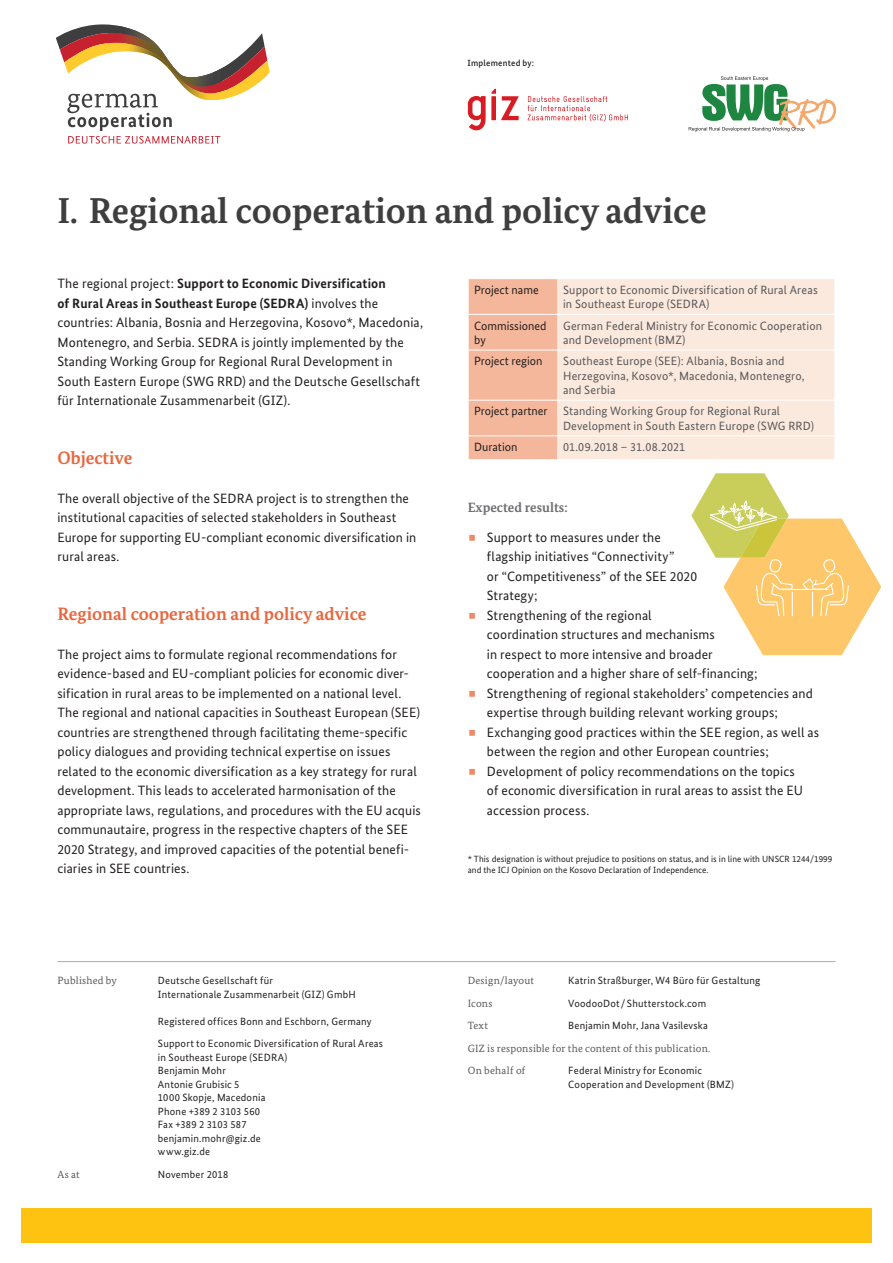
<style>
.page{position:relative;width:893px;height:1263px;background:#fff}
.page>*{position:absolute;margin:0;border:0;box-sizing:border-box;transform-origin:0 0}
.t1{font:700 36px "Bundes Serif";color:#3e3e3f}
.t2{font:700 18px "Bundes Serif";color:#e9673e}
.t3{font:13.5px/19.5px "Bundes Sans";letter-spacing:.01em;color:#231f20}
.t4{font:700 13.5px "Bundes Serif";color:#6c6d70}
.t5{font:12px/14.4px "Bundes Sans";letter-spacing:.015em;color:#57585a}
.t6{font:12px/14.4px "Bundes Sans";color:#231f20}
.t7{font:10.5px/13.5px "Bundes Sans";letter-spacing:.02em;color:#231f20}
.t8{font:10.5px/22.5px "Bundes Serif";letter-spacing:.02em;color:#57585a}
.t9{font:9px/10.8px "Bundes Sans";letter-spacing:.005em;color:#231f20}
.t10{font:500 9px "Bundes Sans";letter-spacing:.025em;color:#231f20}
.s1{font-weight:700}
.s2{color:#ee8a65}
</style>
<div class="page">
<div style="left:557px;top:279px;width:277px;height:180px;background:#fce9dd"></div>
<div style="left:468px;top:279px;width:89px;height:180px;background:#f5b79b"></div>
<hr style="left:468px;top:314px;width:89px;height:1px;background:#fff">
<hr style="left:557px;top:314px;width:277px;height:1px;background:#fff">
<hr style="left:468px;top:350px;width:89px;height:1px;background:#fff">
<hr style="left:557px;top:350px;width:277px;height:1px;background:#fff">
<hr style="left:468px;top:435px;width:89px;height:1px;background:#fff">
<hr style="left:557px;top:435px;width:277px;height:1px;background:#fff">
<hr style="left:468px;top:400px;width:89px;height:1px;background:#fff">
<hr style="left:557px;top:400px;width:277px;height:1px;background:#fff">
<div style="left:21px;top:1208px;width:851px;height:34px;background:#fec210"></div>
<svg style="left:468px;top:89px;width:51px;height:42px"></svg>
<svg style="left:527px;top:96px;width:101px;height:25px"></svg>
<svg style="left:689px;top:76px;width:147px;height:56px"></svg>
<svg style="left:56px;top:24px;width:214px;height:120px"></svg>
<hr style="left:57px;top:961px;width:779px;height:1px;background:#aaabaf">
<svg style="left:691px;top:473px;width:190px;height:182px"></svg>
<p class="t10" style="left:468px;top:58px;width:68px">Implemented by:</p>
<h1 class="t1" style="left:57px;top:188px;width:651px">I. Regional cooperation and policy advice</h1>
<p class="t3" style="left:57px;top:273px;width:367px">The regional project: <span class="s1">Support to Economic Diversification<br>of Rural Areas in Southeast Europe (SEDRA)</span> involves the countries: Albania, Bosnia and Herzegovina, Kosovo*, Macedonia, Montenegro, and Serbia. SEDRA is jointly implemented by the Standing Working Group for Regional Rural Development in South Eastern Europe (SWG RRD) and the Deutsche Gesellschaft für Internationale Zusammenarbeit (GIZ).</p>
<h2 class="t2" style="left:57px;top:446px;width:77px">Objective</h2>
<p class="t3" style="left:57px;top:488px;width:360px">The overall objective of the SEDRA project is to strengthen the institutional capacities of selected stakeholders in Southeast Europe for supporting EU-compliant economic diversification in rural areas.</p>
<h2 class="t2" style="left:57px;top:602px;width:311px">Regional cooperation and policy advice</h2>
<p class="t3" style="left:57px;top:644px;width:365px">The project aims to formulate regional recommendations for evidence-based and EU-compliant policies for economic diver&shy;sification in rural areas to be implemented on a national level.<br>The regional and national capacities in Southeast European (SEE) countries are strengthened through facilitating theme-specific policy dialogues and providing technical expertise on issues related to the economic diversification as a key strategy for rural development. This leads to accelerated harmonisation of the appropriate laws, regulations, and procedures with the EU acquis communautaire, progress in the respective chapters of the SEE 2020 Strategy, and improved capacities of the potential benefi&shy;ciaries in SEE countries.</p>
<p class="t8" style="left:57px;top:969px;width:61px">Published by</p>
<p class="t7" style="left:158px;top:974px;width:199px">Deutsche Gesellschaft für<br>Internationale Zusammenarbeit (GIZ) GmbH</p>
<p class="t7" style="left:158px;top:1010px;width:227px;line-height:22.5px">Registered offices Bonn and Eschborn, Germany<br>Support to Economic Diversification of Rural Areas</p>
<p class="t7" style="left:158px;top:1050px;width:131px">in Southeast Europe (SEDRA)<br>Benjamin Mohr<br>Antonie Grubisic 5<br>1000 Skopje, Macedonia<br>Phone +389 2 3103 560<br>Fax +389 2 3103 587 benjamin.mohr@giz.de www.giz.de</p>
<p class="t8" style="left:57px;top:1163px;width:24px">As at</p>
<p class="t7" style="left:158px;top:1167px;width:72px">November 2018</p>
<p class="t6" style="left:474px;top:282px;width:66px">Project name</p>
<p class="t5" style="left:563px;top:282px;width:256px">Support to Economic Diversification of Rural Areas in Southeast Europe (SEDRA)</p>
<p class="t6" style="left:474px;top:318px;width:74px">Commissioned by</p>
<p class="t5" style="left:563px;top:318px;width:261px">German Federal Ministry for Economic Cooperation and Development (BMZ)</p>
<p class="t6" style="left:474px;top:354px;width:70px">Project region</p>
<p class="t5" style="left:563px;top:354px;width:243px">Southeast Europe (SEE): Albania, Bosnia and<br>Herzegovina, Kosovo*, Macedonia, Montenegro, and Serbia</p>
<p class="t6" style="left:474px;top:404px;width:75px">Project partner</p>
<p class="t5" style="left:563px;top:404px;width:252px">Standing Working Group for Regional Rural<br>Development in South Eastern Europe (SWG RRD)</p>
<p class="t6" style="left:474px;top:440px;width:45px">Duration</p>
<p class="t5" style="left:563px;top:440px;width:124px">01.09.2018 – 31.08.2021</p>
<p class="t4" style="left:468px;top:499px;width:101px">Expected results:</p>
<p class="t3" style="left:487px;top:527px;width:212px;text-indent:-19px"><span class="s2">▪</span> Support to measures under the flagship initiatives “Connectivity”<br>or “Competitiveness” of the SEE 2020<br>Strategy;</p>
<p class="t3" style="left:487px;top:605px;width:272px;text-indent:-19px"><span class="s2">▪</span> Strengthening of the regional<br>coordination structures and mechanisms<br>in respect to more intensive and broader cooperation and a higher share of self-financing;</p>
<p class="t3" style="left:487px;top:683px;width:328px;text-indent:-19px"><span class="s2">▪</span> Strengthening of regional stakeholders’ competencies and expertise through building relevant working groups;</p>
<p class="t3" style="left:487px;top:722px;width:334px;text-indent:-19px"><span class="s2">▪</span> Exchanging good practices within the SEE region, as well as between the region and other European countries;</p>
<p class="t3" style="left:487px;top:761px;width:318px;text-indent:-19px"><span class="s2">▪</span> Development of policy recommendations on the topics of economic diversification in rural areas to assist the EU accession process.</p>
<p class="t9" style="left:468px;top:854px;width:366px">* This designation is without prejudice to positions on status, and is in line with UNSCR 1244/1999 and the ICJ Opinion on the Kosovo Declaration of Independence.</p>
<p class="t8" style="left:468px;top:969px;width:68px">Design/layout</p>
<p class="t7" style="left:568px;top:974px;width:194px">Katrin Straßburger, W4 Büro für Gestaltung</p>
<p class="t8" style="left:468px;top:992px;width:26px">Icons</p>
<p class="t7" style="left:568px;top:996px;width:139px">VoodooDot / Shutterstock.com</p>
<p class="t8" style="left:468px;top:1014px;width:22px">Text</p>
<p class="t7" style="left:568px;top:1019px;width:141px">Benjamin Mohr, Jana Vasilevska</p>
<p class="t8" style="left:468px;top:1037px;width:244px">GIZ is responsible for the content of this publication.<br>On behalf of</p>
<p class="t7" style="left:568px;top:1064px;width:167px">Federal Ministry for Economic<br>Cooperation and Development (BMZ)</p>
</div>
